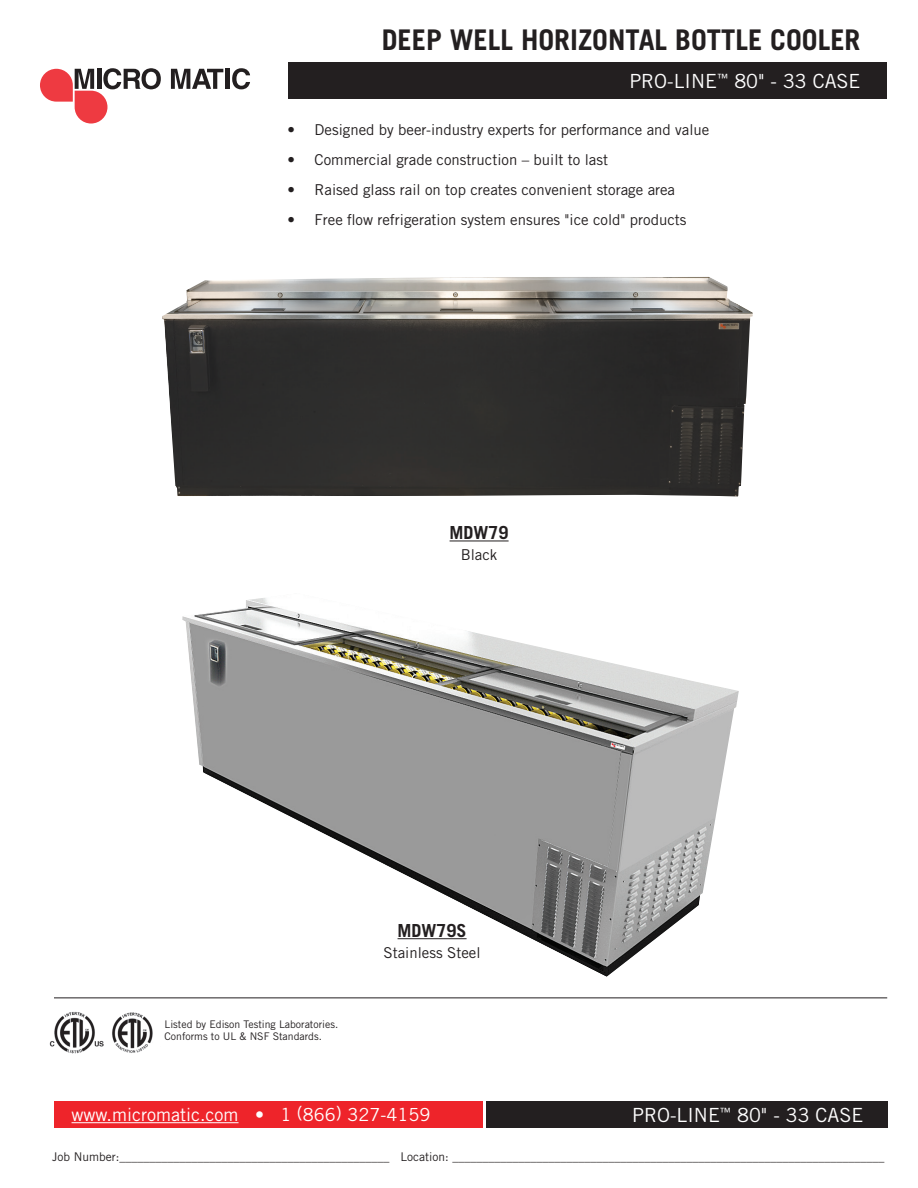
<style>
.page{position:relative;width:918px;height:1188px;background:#fff}
.page>*{position:absolute;margin:0;border:0;box-sizing:border-box;transform-origin:0 0}
.t1{font:700 28.5px "Trade Gothic LT Std";color:#231f20}
.t2{font:19.5px "Trade Gothic LT Std";color:#fff}
.t3{font:18px "Trade Gothic LT Std";color:#fff}
.t4{font:700 18px "Trade Gothic LT Std";color:#231f20}
.t5{font:15px "Trade Gothic LT Std";color:#231f20}
.t6{font:12px "Trade Gothic LT Std";color:#231f20}
.t7{font:10.5px "Trade Gothic LT Std";color:#231f20}
</style>
<div class="page">
<div style="left:288px;top:62px;width:599px;height:37px;background:#231f20"></div>
<svg style="left:40px;top:68px;width:121px;height:56px"></svg>
<svg style="left:171px;top:69px;width:52px;height:20px"></svg>
<hr style="left:225px;top:69px;width:4px;height:20px;background:#231f20">
<svg style="left:232px;top:68px;width:18px;height:21px"></svg>
<div style="left:54px;top:1101px;width:428px;height:27px;background:#ee242a"></div>
<div style="left:486px;top:1101px;width:401px;height:27px;background:#231f20"></div>
<hr style="left:72px;top:1122px;width:167px;height:1px;background:#fff">
<hr style="left:54px;top:998px;width:833px;height:1px;background:#231f20">
<img style="left:182px;top:598px;width:557px;height:379px">
<hr style="left:398px;top:938px;width:69px;height:1px;background:#231f20">
<img style="left:162px;top:276px;width:591px;height:221px">
<hr style="left:450px;top:541px;width:59px;height:1px;background:#231f20">
<img style="left:49px;top:1012px;width:104px;height:42px">
<p class="t1" style="left:382px;top:22px;width:480px">DEEP WELL HORIZONTAL BOTTLE COOLER</p>
<p class="t2" style="left:629px;top:70px;width:233px">PRO-LINE<sup>™</sup> 80" - 33 CASE</p>
<p class="t5" style="left:288px;top:121px;width:423px">• Designed by beer-industry experts for performance and value</p>
<p class="t5" style="left:288px;top:151px;width:322px">• Commercial grade construction – built to last</p>
<p class="t5" style="left:288px;top:181px;width:389px">• Raised glass rail on top creates convenient storage area</p>
<p class="t5" style="left:288px;top:211px;width:401px">• Free flow refrigeration system ensures "ice cold" products</p>
<p class="t4" style="left:450px;top:522px;width:61px">MDW79</p>
<p class="t5" style="left:461px;top:546px;width:38px">Black</p>
<p class="t7" style="left:165px;top:1018px;width:175px">Listed by Edison Testing Laboratories.</p>
<p class="t7" style="left:165px;top:1030px;width:159px">Conforms to UL &amp; NSF Standards.</p>
<p class="t4" style="left:398px;top:919px;width:71px">MDW79S</p>
<p class="t5" style="left:384px;top:944px;width:99px">Stainless Steel</p>
<p class="t3" style="left:72px;top:1104px;width:360px">www.micromatic.com • 1 (866) 327-4159</p>
<p class="t2" style="left:632px;top:1103px;width:233px">PRO-LINE<sup>™</sup> 80" - 33 CASE</p>
<p class="t6" style="left:52px;top:1150px;width:834px">Job Number:_____________________________________________ Location: ________________________________________________________________________</p>
</div>
